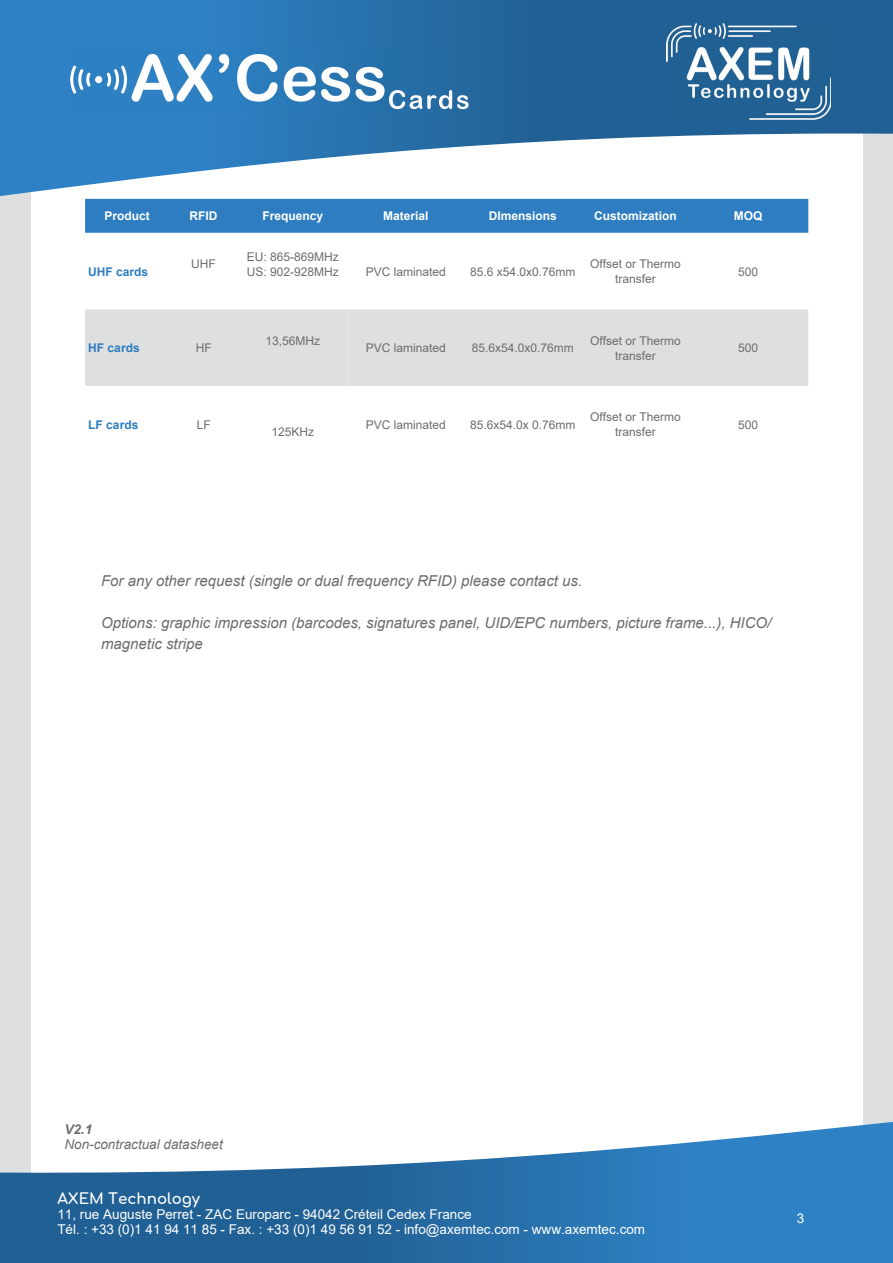
<style>
.page{position:relative;width:893px;height:1263px;background:#fff}
.page>*{position:absolute;margin:0;border:0;box-sizing:border-box;transform-origin:0 0}
.t1{font:italic 15px/21px "Arial";color:#6c6d70}
.t2{font:700 15px "Comfortaa";color:#fff}
.t3{font:13.5px/15px "Arial";color:#fff}
.t4{font:italic 13.5px "Arial";color:#6c6d70}
.t5{font:italic 700 13.5px "Arial";color:#6c6d70}
.t6{font:12px/15px "Arial";color:#6c6d70;text-align:center}
.t7{font:700 12px "Arial";color:#fff}
.t8{font:700 12px "Arial";color:#2e7dc1}
</style>
<div class="page">
<div style="left:0;top:21px;width:893px;height:1221px;background:#dedfdf"></div>
<div style="left:31px;top:64px;width:832px;height:1136px;background:#fff"></div>
<svg style="left:0;top:0;width:893px;height:196px"></svg>
<img style="left:666px;top:24px;width:165px;height:95px">
<svg style="left:0;top:1122px;width:893px;height:141px"></svg>
<img style="left:70px;top:46px;width:401px;height:69px">
<div style="left:85px;top:199px;width:723px;height:34px;background:#2e7dc1"></div>
<div style="left:85px;top:309px;width:723px;height:77px;background:#dedfdf"></div>
<div style="left:170px;top:309px;width:179px;height:77px;background:#dedfdf"></div>
<p class="t7" style="left:104px;top:208px;width:47px">Product</p>
<p class="t7" style="left:190px;top:208px;width:29px">RFID</p>
<p class="t7" style="left:263px;top:208px;width:62px">Frequency</p>
<p class="t7" style="left:383px;top:208px;width:47px">Material</p>
<p class="t7" style="left:489px;top:208px;width:70px">DImensions</p>
<p class="t7" style="left:594px;top:208px;width:84px">Customization</p>
<p class="t7" style="left:734px;top:208px;width:30px">MOQ</p>
<p class="t8" style="left:88px;top:263px;width:62px">UHF cards</p>
<p class="t6" style="left:191px;top:256px;width:26px">UHF</p>
<p class="t6" style="left:247px;top:249px;width:94px;text-align:left">EU: 865-869MHz<br>US: 902-928MHz</p>
<p class="t8" style="left:88px;top:339px;width:53px">HF cards</p>
<p class="t6" style="left:196px;top:340px;width:17px">HF</p>
<p class="t8" style="left:88px;top:416px;width:52px">LF cards</p>
<p class="t6" style="left:197px;top:417px;width:16px">LF</p>
<p class="t6" style="left:266px;top:333px;width:56px">13,56MHz</p>
<p class="t6" style="left:272px;top:424px;width:44px">125KHz</p>
<p class="t6" style="left:366px;top:264px;width:82px">PVC laminated</p>
<p class="t6" style="left:470px;top:264px;width:107px">85.6 x54.0x0.76mm</p>
<p class="t6" style="left:590px;top:256px;width:92px">Offset or Thermo transfer</p>
<p class="t6" style="left:738px;top:264px;width:22px">500</p>
<p class="t6" style="left:366px;top:340px;width:82px">PVC laminated</p>
<p class="t6" style="left:472px;top:340px;width:104px">85.6x54.0x0.76mm</p>
<p class="t6" style="left:590px;top:333px;width:92px">Offset or Thermo transfer</p>
<p class="t6" style="left:738px;top:340px;width:22px">500</p>
<p class="t6" style="left:366px;top:417px;width:82px">PVC laminated</p>
<p class="t6" style="left:470px;top:417px;width:107px">85.6x54.0x 0.76mm</p>
<p class="t6" style="left:590px;top:409px;width:92px">Offset or Thermo transfer</p>
<p class="t6" style="left:738px;top:417px;width:22px">500</p>
<p class="t1" style="left:101px;top:570px;width:483px">For any other request (single or dual frequency RFID) please contact us.</p>
<p class="t1" style="left:101px;top:612px;width:672px">Options: graphic impression (barcodes, signatures panel, UID/EPC numbers, picture frame...), HICO/ magnetic stripe</p>
<p class="t5" style="left:64px;top:1120px;width:29px">V2.1</p>
<p class="t4" style="left:64px;top:1135px;width:160px">Non-contractual datasheet</p>
<p class="t2" style="left:57px;top:1185px;width:144px">AXEM Technology</p>
<p class="t3" style="left:57px;top:1207px;width:589px">11, rue Auguste Perret - ZAC Europarc - 94042 Créteil Cedex France<br>Tél. : +33 (0)1 41 94 11 85 - Fax. : +33 (0)1 49 56 91 52 - info@axemtec.com - www.axemtec.com</p>
<p class="t3" style="left:797px;top:1211px;width:32px">3 6</p>
</div>
